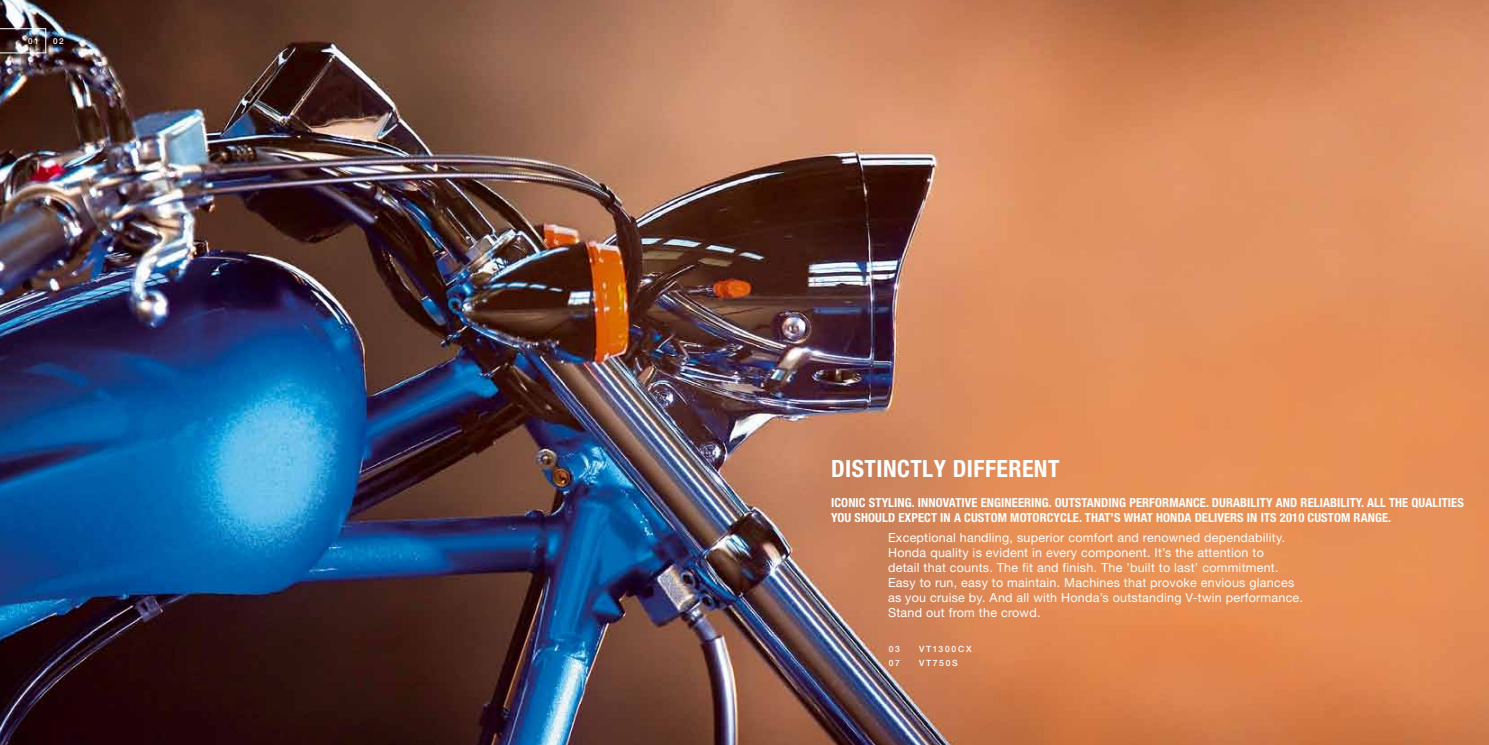
<style>
.page{position:relative;width:1489px;height:745px;background:#fff}
.page>*{position:absolute;margin:0;border:0;box-sizing:border-box;transform-origin:0 0}
.t1{font:700 condensed 23.75px "Helvetica Neue LT Std";letter-spacing:.02em;color:#fff}
.t2{font:12.5px/15px "Helvetica Neue LT Std";letter-spacing:.02em;color:#fff}
.t3{font:700 condensed 12.5px/15px "Helvetica Neue LT Std";letter-spacing:.01em;color:#fff}
.t4{font:500 8.62px/14.2px "Helvetica Neue LT Std";letter-spacing:.2em;color:#fff}
.t5{font:500 8.12px "Helvetica Neue LT Std";color:#fff}
</style>
<div class="page">
<img style="left:0;top:0;width:1488px;height:744px">
<svg style="left:0;top:28px;width:46px;height:25px"></svg>
<p class="t5" style="left:28px;top:36px;width:12px">01</p>
<p class="t5" style="left:53px;top:36px;width:12px">02</p>
<h1 class="t1" style="left:831px;top:453px;width:230px">DISTINCTLY DIFFERENT</h1>
<p class="t3" style="left:831px;top:494px;width:634px">ICONIC STYLING. INNOVATIVE ENGINEERING. OUTSTANDING PERFORMANCE. DURABILITY AND RELIABILITY. ALL THE QUALITIES<br>YOU SHOULD EXPECT IN A CUSTOM MOTORCYCLE. THAT’S WHAT HONDA DELIVERS IN ITS 2010 CUSTOM RANGE.</p>
<p class="t2" style="left:888px;top:529px;width:416px">Exceptional handling, superior comfort and renowned dependability.<br>Honda quality is evident in every component. It’s the attention to<br>detail that counts. The fit and finish. The ’built to last’ commitment.<br>Easy to run, easy to maintain. Machines that provoke envious glances as you cruise by. And all with Honda’s outstanding V-twin performance.<br>Stand out from the crowd.</p>
<p class="t4" style="left:919px;top:641px;width:54px">VT1300CX<br>VT750S</p>
<p class="t4" style="left:888px;top:641px;width:13px">03<br>07</p>
</div>
